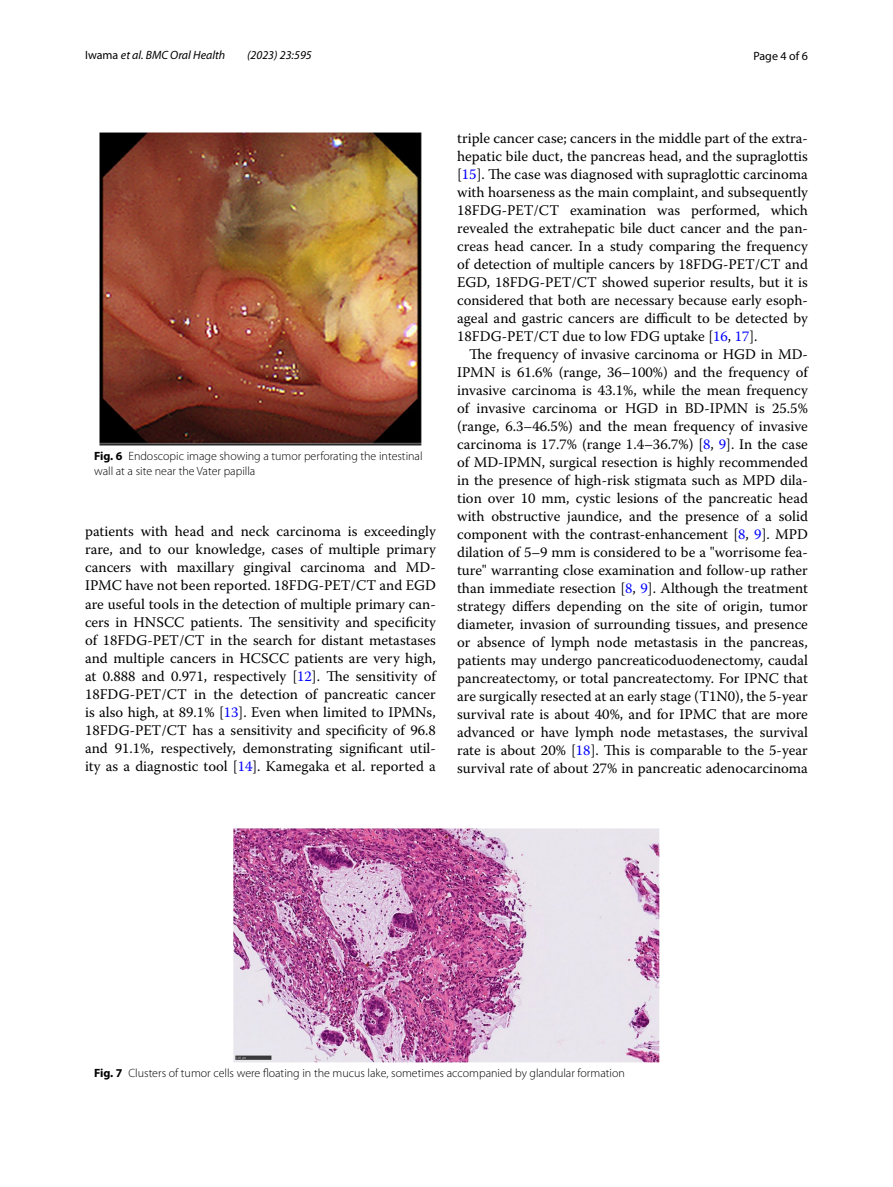
<style>
.page{position:relative;width:893px;height:1187px;background:#fff}
.page>*{position:absolute;margin:0;border:0;box-sizing:border-box;transform-origin:0 0}
.t1{font:14.7px/18px "Warnock Pro";color:#000;text-align:justify}
.t2{font:300 12px/15px "Myriad Pro";color:#000}
.t3{font:italic 12px "Myriad Pro";color:#000}
.t4{font:12px "Myriad Pro";color:#000}
.s1{font-style:normal}
.s2{font-weight:700}
.s3{color:#00f}
</style>
<div class="page">
<img style="left:100px;top:133px;width:321px;height:312px">
<img style="left:234px;top:828px;width:425px;height:234px">
<p class="t3" style="left:85px;top:48px;width:142px"><span class="s1">Iwama</span> et al. BMC Oral Health</p>
<p class="t3" style="left:247px;top:48px;width:66px">(2023) 23:595</p>
<p class="t4" style="left:753px;top:48px;width:56px">Page 4 of 6</p>
<p class="t2" style="left:94px;top:449px;width:330px"><span class="s2">Fig. 6</span> Endoscopic image showing a tumor perforating the intestinal wall at a site near the Vater papilla</p>
<p class="t1" style="left:85px;top:522px;width:352px">patients with head and neck carcinoma is exceedingly rare, and to our knowledge, cases of multiple primary cancers with maxillary gingival carcinoma and MD-IPMC have not been reported. 18FDG-PET/CT and EGD are useful tools in the detection of multiple primary can&shy;cers in HNSCC patients. The sensitivity and specificity of 18FDG-PET/CT in the search for distant metastases and multiple cancers in HCSCC patients are very high, at 0.888 and 0.971, respectively [<span class="s3">12</span>]. The sensitivity of 18FDG-PET/CT in the detection of pancreatic cancer is also high, at 89.1% [<span class="s3">13</span>]. Even when limited to IPMNs, 18FDG-PET/CT has a sensitivity and specificity of 96.8 and 91.1%, respectively, demonstrating significant util&shy;ity as a diagnostic tool [<span class="s3">14</span>]. Kamegaka et al. reported a</p>
<p class="t1" style="left:457px;top:128px;width:352px">triple cancer case; cancers in the middle part of the extra&shy;hepatic bile duct, the pancreas head, and the supraglottis [<span class="s3">15</span>]. The case was diagnosed with supraglottic carcinoma with hoarseness as the main complaint, and subsequently 18FDG-PET/CT examination was performed, which revealed the extrahepatic bile duct cancer and the pan&shy;creas head cancer. In a study comparing the frequency of detection of multiple cancers by 18FDG-PET/CT and EGD, 18FDG-PET/CT showed superior results, but it is considered that both are necessary because early esoph&shy;ageal and gastric cancers are difficult to be detected by 18FDG-PET/CT due to low FDG uptake [<span class="s3">16</span>, <span class="s3">17</span>].</p>
<p class="t1" style="left:457px;top:344px;width:352px;text-indent:12px">The frequency of invasive carcinoma or HGD in MD-IPMN is 61.6% (range, 36–100%) and the frequency of invasive carcinoma is 43.1%, while the mean frequency of invasive carcinoma or HGD in BD-IPMN is 25.5% (range, 6.3–46.5%) and the mean frequency of invasive carcinoma is 17.7% (range 1.4–36.7%) [<span class="s3">8</span>, <span class="s3">9</span>]. In the case of MD-IPMN, surgical resection is highly recommended in the presence of high-risk stigmata such as MPD dila&shy;tion over 10 mm, cystic lesions of the pancreatic head with obstructive jaundice, and the presence of a solid component with the contrast-enhancement [<span class="s3">8</span>, <span class="s3">9</span>]. MPD dilation of 5–9 mm is considered to be a "worrisome fea&shy;ture" warranting close examination and follow-up rather than immediate resection [<span class="s3">8</span>, <span class="s3">9</span>]. Although the treatment strategy differs depending on the site of origin, tumor diameter, invasion of surrounding tissues, and presence or absence of lymph node metastasis in the pancreas, patients may undergo pancreaticoduodenectomy, caudal pancreatectomy, or total pancreatectomy. For IPNC that are surgically resected at an early stage (T1N0), the 5-year survival rate is about 40%, and for IPMC that are more advanced or have lymph node metastases, the survival rate is about 20% [<span class="s3">18</span>]. This is comparable to the 5-year survival rate of about 27% in pancreatic adenocarcinoma</p>
<p class="t2" style="left:94px;top:1065px;width:532px"><span class="s2">Fig. 7</span> Clusters of tumor cells were floating in the mucus lake, sometimes accompanied by glandular formation</p>
</div>
